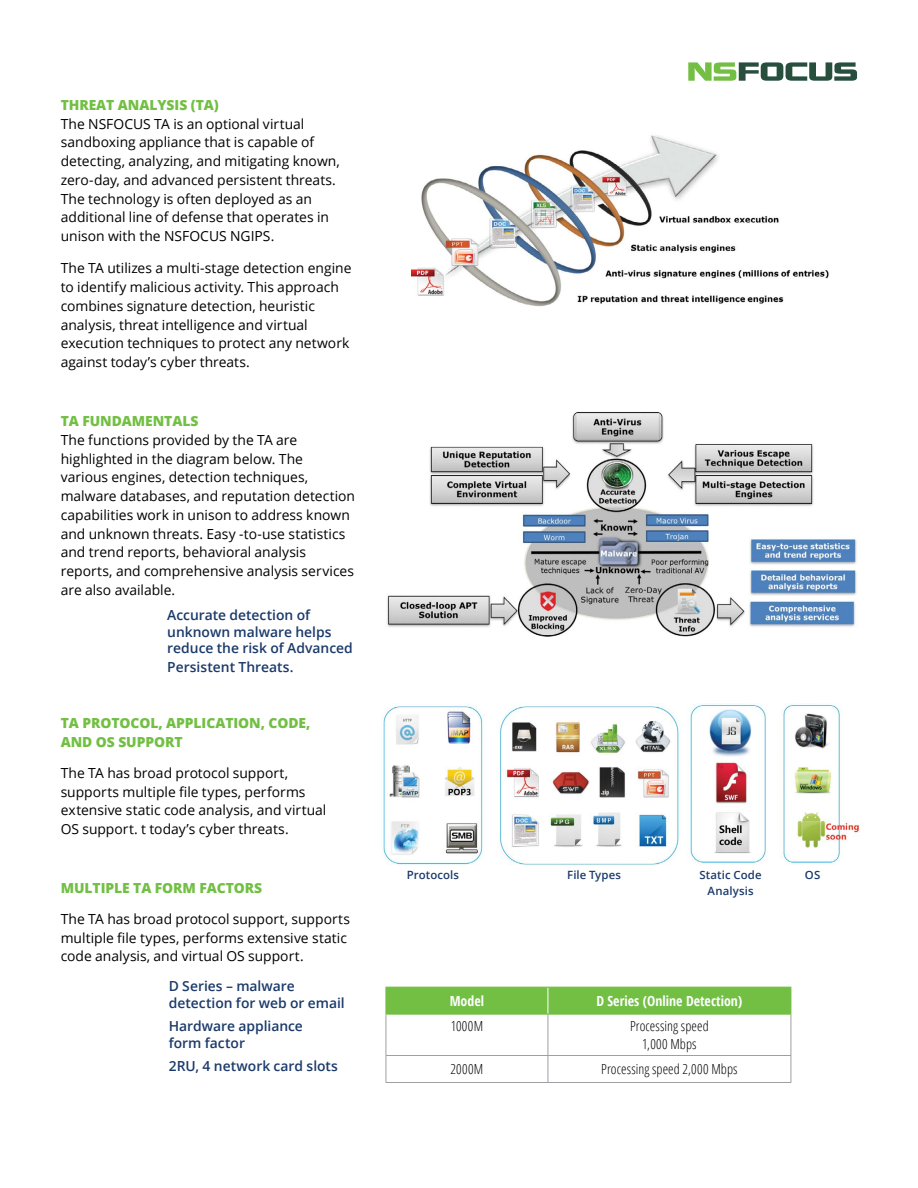
<style>
.page{position:relative;width:918px;height:1188px;background:#fff}
.page>*{position:absolute;margin:0;border:0;box-sizing:border-box;transform-origin:0 0}
.t1{font:13.8px/18.8px "Open Sans";color:#000}
.t2{font:600 13.8px/16.5px "Open Sans";color:#1b3a6a}
.t3{font:800 13.8px/18.8px "Open Sans";letter-spacing:-.005em;color:#72bf44}
.t4{font:300 condensed 13.8px/18.8px "Open Sans";letter-spacing:.01em;color:#000;text-align:center}
.t5{font:700 condensed 13.8px "Open Sans";color:#fff}
.t6{font:600 11.4px/15.6px "Open Sans";letter-spacing:.01em;color:#1b3a6a;text-align:center}
</style>
<div class="page">
<svg style="left:688px;top:62px;width:169px;height:19px"></svg>
<img style="left:387px;top:412px;width:470px;height:225px">
<img style="left:411px;top:135px;width:418px;height:172px">
<img style="left:382px;top:703px;width:478px;height:162px">
<hr style="left:386px;top:1015px;width:1px;height:40px;background:#9d9fa2">
<hr style="left:548px;top:1015px;width:1px;height:40px;background:#9d9fa2">
<hr style="left:791px;top:1015px;width:1px;height:40px;background:#9d9fa2">
<hr style="left:386px;top:1055px;width:162px;height:1px;background:#9d9fa2">
<svg style="left:386px;top:1056px;width:1px;height:26px"></svg>
<hr style="left:548px;top:1055px;width:243px;height:1px;background:#9d9fa2">
<svg style="left:548px;top:1056px;width:1px;height:26px"></svg>
<svg style="left:791px;top:1056px;width:1px;height:26px"></svg>
<hr style="left:386px;top:1082px;width:162px;height:1px;background:#9d9fa2">
<hr style="left:548px;top:1082px;width:243px;height:1px;background:#9d9fa2">
<div style="left:386px;top:987px;width:406px;height:27px;background:#72bf44"></div>
<hr style="left:386px;top:1014px;width:162px;height:1px;background:#72bf44">
<hr style="left:548px;top:1014px;width:243px;height:1px;background:#72bf44">
<p class="t3" style="left:61px;top:95px;width:160px">THREAT ANALYSIS (TA)</p>
<p class="t1" style="left:61px;top:114px;width:281px">The NSFOCUS TA is an optional virtual sandboxing appliance that is capable of detecting, analyzing, and mitigating known, zero-day, and advanced persistent threats.<br>The technology is often deployed as an additional line of defense that operates in unison with the NSFOCUS NGIPS.</p>
<p class="t1" style="left:61px;top:259px;width:292px">The TA utilizes a multi-stage detection engine to identify malicious activity. This approach combines signature detection, heuristic analysis, threat intelligence and virtual execution techniques to protect any network against today’s cyber threats.</p>
<p class="t3" style="left:61px;top:411px;width:139px">TA FUNDAMENTALS</p>
<p class="t1" style="left:61px;top:430px;width:296px">The functions provided by the TA are highlighted in the diagram below. The<br>various engines, detection techniques, malware databases, and reputation detection capabilities work in unison to address known and unknown threats. Easy -to-use statistics and trend reports, behavioral analysis reports, and comprehensive analysis services are also available.</p>
<p class="t2" style="left:167px;top:607px;width:187px">Accurate detection of unknown malware helps reduce the risk of Advanced</p>
<p class="t2" style="left:167px;top:659px;width:128px">Persistent Threats.</p>
<p class="t3" style="left:61px;top:713px;width:251px">TA PROTOCOL, APPLICATION, CODE,<br>AND OS SUPPORT</p>
<p class="t1" style="left:61px;top:763px;width:267px">The TA has broad protocol support, supports multiple file types, performs extensive static code analysis, and virtual OS support. t today’s cyber threats.</p>
<p class="t3" style="left:61px;top:878px;width:203px">MULTIPLE TA FORM FACTORS</p>
<p class="t1" style="left:61px;top:909px;width:291px">The TA has broad protocol support, supports multiple file types, performs extensive static code analysis, and virtual OS support.</p>
<p class="t2" style="left:169px;top:978px;width:178px">D Series – malware detection for web or email</p>
<p class="t2" style="left:169px;top:1018px;width:136px">Hardware appliance form factor</p>
<p class="t2" style="left:169px;top:1057px;width:171px">2RU, 4 network card slots</p>
<p class="t6" style="left:407px;top:867px;width:54px">Protocols</p>
<p class="t6" style="left:567px;top:867px;width:55px">File Types</p>
<p class="t6" style="left:700px;top:867px;width:63px">Static Code<br>Analysis</p>
<p class="t6" style="left:805px;top:867px;width:17px">OS</p>
<p class="t5" style="left:450px;top:991px;width:36px">Model</p>
<p class="t5" style="left:596px;top:991px;width:148px">D Series (Online Detection)</p>
<p class="t4" style="left:451px;top:1016px;width:34px">1000M</p>
<p class="t4" style="left:630px;top:1016px;width:80px">Processing speed<br>1,000 Mbps</p>
<p class="t4" style="left:451px;top:1059px;width:34px">2000M</p>
<p class="t4" style="left:601px;top:1059px;width:138px">Processing speed 2,000 Mbps</p>
</div>
